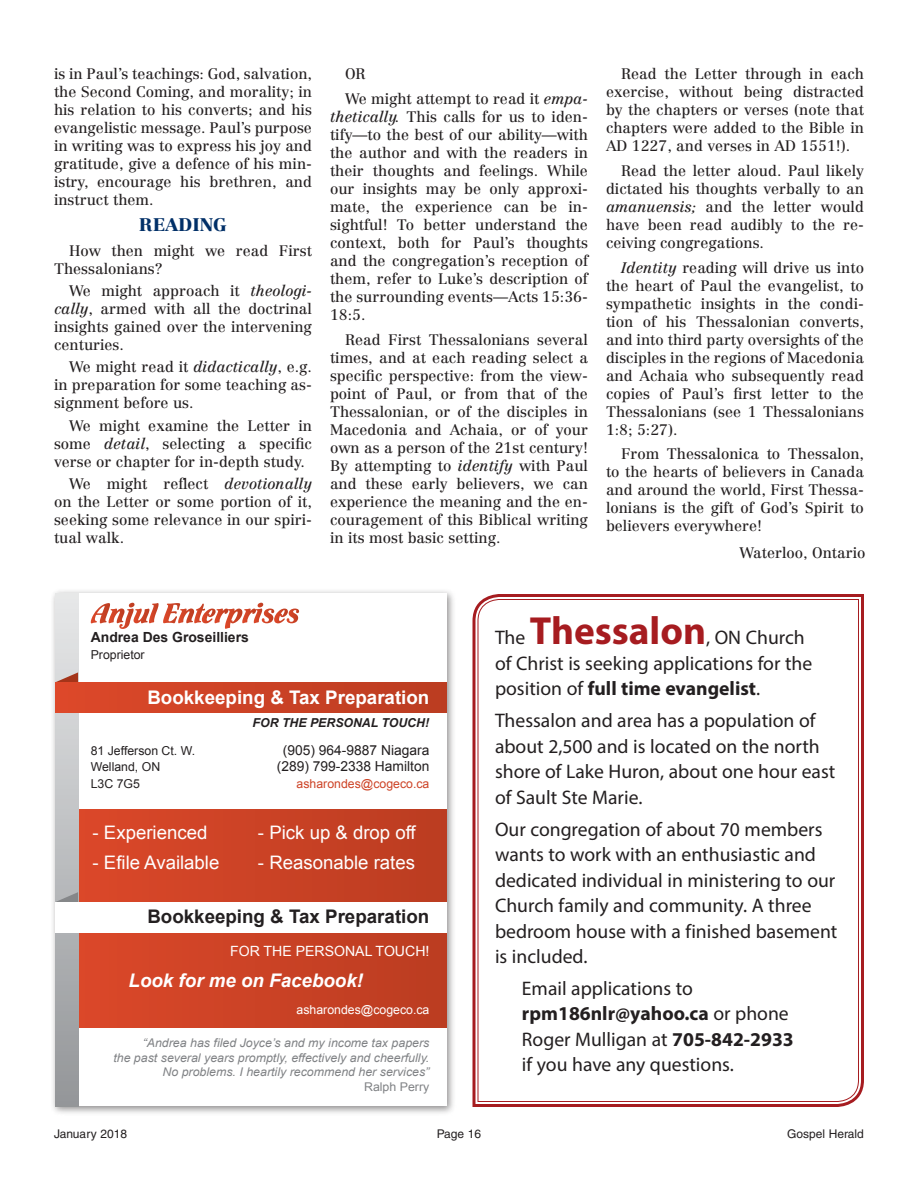
<style>
.page{position:relative;width:918px;height:1188px;background:#fff}
.page>*{position:absolute;margin:0;border:0;box-sizing:border-box;transform-origin:0 0}
.t1{font:19.65px/25.5px "Myriad Pro";color:#231f20}
.t2{font:700 18.75px "Arial";color:#fff}
.t3{font:700 18.75px "Arial";color:#231f20}
.t4{font:italic 700 18.75px "Arial";color:#fff}
.t5{font:18.6px "Arial";color:#fff}
.t6{font:900 18px "Centennial";color:#002f67}
.t7{font:15px/18px "Centennial";color:#231f20;text-align:justify}
.t8{font:14.1px "Arial";color:#fff}
.t9{font:700 13.95px "Arial";color:#231f20}
.t10{font:13.8px/16.5px "Arial";color:#231f20;text-align:center}
.t11{font:12.3px/16.5px "Arial";color:#231f20}
.t12{font:12.3px "Arial";color:#cd4326}
.t13{font:12.3px "Arial";color:#fff}
.t14{font:italic 700 12.3px "Arial";color:#231f20}
.t15{font:italic 12px/14.4px "Arial";color:#808285;text-align:right}
.t16{font:12px "Helvetica";color:#231f20}
.t17{font:12px "Arial";color:#808285}
.s1{font-style:italic}
.s2{font-weight:700;font-size:39.3px;color:#a61c20}
.s3{font-weight:700}
</style>
<div class="page">
<img style="left:53px;top:591px;width:401px;height:522px">
<div style="left:55px;top:593px;width:392px;height:513px;background:#fff"></div>
<div style="left:55px;top:809px;width:392px;height:218px;background:linear-gradient(to right,#dd482a,#bb3c21)"></div>
<svg style="left:55px;top:593px;width:23px;height:513px"></svg>
<svg style="left:55px;top:672px;width:23px;height:10px"></svg>
<div style="left:55px;top:682px;width:392px;height:31px;background:linear-gradient(to right,#dd482a,#bb3c21)"></div>
<svg style="left:55px;top:892px;width:23px;height:10px"></svg>
<div style="left:55px;top:902px;width:392px;height:30px;background:#fff"></div>
<svg style="left:91px;top:603px;width:208px;height:26px"></svg>
<svg style="left:472px;top:594px;width:392px;height:513px"></svg>
<svg style="left:477px;top:598px;width:383px;height:505px"></svg>
<p class="t7" style="left:54px;top:65px;width:260px">is in Paul’s teachings: God, salvation, the Second Coming, and morality; in his relation to his converts; and his evangelistic message. Paul’s purpose in writing was to express his joy and gratitude, give a defence of his min&shy;istry, encourage his brethren, and instruct them.</p>
<p class="t6" style="left:139px;top:213px;width:89px">READING</p>
<p class="t7" style="left:54px;top:241px;width:260px;text-indent:15px">How then might we read First<br>Thessalonians?</p>
<p class="t7" style="left:54px;top:282px;width:260px;text-indent:15px">We might approach it <span class="s1">theologi&shy;cally</span>, armed with all the doctrinal insights gained over the intervening centuries.</p>
<p class="t7" style="left:54px;top:358px;width:260px;text-indent:15px">We might read it <span class="s1">didactically</span>, e.g. in preparation for some teaching as&shy;signment before us.</p>
<p class="t7" style="left:54px;top:416px;width:260px;text-indent:15px">We might examine the Letter in some <span class="s1">detail</span>, selecting a specific verse or chapter for in-depth study.</p>
<p class="t7" style="left:54px;top:475px;width:260px;text-indent:15px">We might reflect <span class="s1">devotionally </span>on the Letter or some portion of it, seeking some relevance in our spiri&shy;tual walk.</p>
<p class="t7" style="left:345px;top:61px;width:245px;line-height:24.8px">OR<br>We might attempt to read it <span class="s1">empa-</span></p>
<p class="t7" style="left:330px;top:107px;width:260px"><span class="s1">thetically.</span> This calls for us to iden&shy;tify—to the best of our ability—with the author and with the readers in their thoughts and feelings. While our insights may be only approxi&shy;mate, the experience can be in&shy;sightful! To better understand the context, both for Paul’s thoughts and the congregation’s reception of them, refer to Luke’s description of the surrounding events—Acts 15:36- 18:5.</p>
<p class="t7" style="left:330px;top:330px;width:260px;text-indent:15px">Read First Thessalonians several times, and at each reading select a specific perspective: from the view&shy;point of Paul, or from that of the Thessalonian, or of the disciples in Macedonia and Achaia, or of your own as a person of the 21st century!<br>By attempting to <span class="s1">identify</span> with Paul and these early believers, we can experience the meaning and the en&shy;couragement of this Biblical writing in its most basic setting.</p>
<p class="t7" style="left:606px;top:65px;width:260px;text-indent:15px">Read the Letter through in each exercise, without being distracted by the chapters or verses (note that chapters were added to the Bible in AD 1227, and verses in AD 1551!).</p>
<p class="t7" style="left:606px;top:161px;width:260px;text-indent:15px">Read the letter aloud. Paul likely dictated his thoughts verbally to an <span class="s1">amanuensis;</span> and the letter would have been read audibly to the re&shy;ceiving congregations.</p>
<p class="t7" style="left:606px;top:258px;width:260px;text-indent:15px"><span class="s1">Identity</span> reading will drive us into the heart of Paul the evangelist, to sympathetic insights in the condi&shy;tion of his Thessalonian converts, and into third party oversights of the disciples in the regions of Macedonia and Achaia who subsequently read copies of Paul’s first letter to the Thessalonians (see 1 Thessalonians 1:8; 5:27).</p>
<p class="t7" style="left:606px;top:445px;width:260px;text-indent:15px">From Thessalonica to Thessalon, to the hearts of believers in Canada and around the world, First Thessa&shy;lonians is the gift of God’s Spirit to believers everywhere!</p>
<p class="t7" style="left:739px;top:543px;width:128px">Waterloo, Ontario</p>
<p class="t9" style="left:91px;top:628px;width:160px">Andrea Des Groseilliers</p>
<p class="t11" style="left:91px;top:646px;width:55px">Proprietor</p>
<p class="t2" style="left:147px;top:685px;width:284px">Bookkeeping &amp; Tax Preparation</p>
<p class="t11" style="left:91px;top:742px;width:106px">81 Jefferson Ct. W.<br>Welland, ON<br>L3C 7G5</p>
<p class="t5" style="left:93px;top:820px;width:116px">- Experienced</p>
<p class="t5" style="left:93px;top:850px;width:128px">- Efile Available</p>
<p class="t14" style="left:253px;top:715px;width:178px">FOR THE PERSONAL TOUCH!</p>
<p class="t10" style="left:277px;top:742px;width:154px">(905) 964-9887 Niagara (289) 799-2338 Hamilton</p>
<p class="t12" style="left:297px;top:776px;width:134px">asharondes@cogeco.ca</p>
<p class="t5" style="left:258px;top:820px;width:159px">- Pick up &amp; drop off</p>
<p class="t5" style="left:258px;top:850px;width:159px">- Reasonable rates</p>
<p class="t3" style="left:147px;top:904px;width:284px">Bookkeeping &amp; Tax Preparation</p>
<p class="t8" style="left:230px;top:942px;width:201px">FOR THE PERSONAL TOUCH!</p>
<p class="t4" style="left:129px;top:968px;width:236px">Look for me on Facebook!</p>
<p class="t13" style="left:297px;top:1001px;width:134px">asharondes@cogeco.ca</p>
<p class="t15" style="left:113px;top:1036px;width:318px">“Andrea has filed Joyce’s and my income tax papers<br>the past several years promptly, effectively and cheerfully.<br>No problems. I heartily recommend her services”</p>
<p class="t17" style="left:364px;top:1078px;width:67px">Ralph Perry</p>
<h1 class="t1" style="left:495px;top:625px;width:319px">The <span class="s2">Thessalon</span>, ON Church of Christ is seeking applications for the position of <span class="s3">full time evangelist</span>.</h1>
<h1 class="t1" style="left:495px;top:708px;width:342px">Thessalon and area has a population of about 2,500 and is located on the north shore of Lake Huron, about one hour east of Sault Ste Marie.</h1>
<h1 class="t1" style="left:495px;top:816px;width:344px">Our congregation of about 70 members wants to work with an enthusiastic and dedicated individual in ministering to our Church family and community. A three bedroom house with a finished basement is included.</h1>
<h1 class="t1" style="left:522px;top:975px;width:273px">Email applications to <span class="s3">rpm186nlr@yahoo.ca</span> or phone<br>Roger Mulligan at <span class="s3">705-842-2933 </span>if you have any questions.</h1>
<p class="t16" style="left:54px;top:1127px;width:75px">January 2018</p>
<p class="t16" style="left:437px;top:1127px;width:46px">Page 16</p>
<p class="t16" style="left:787px;top:1127px;width:78px">Gospel Herald</p>
</div>
